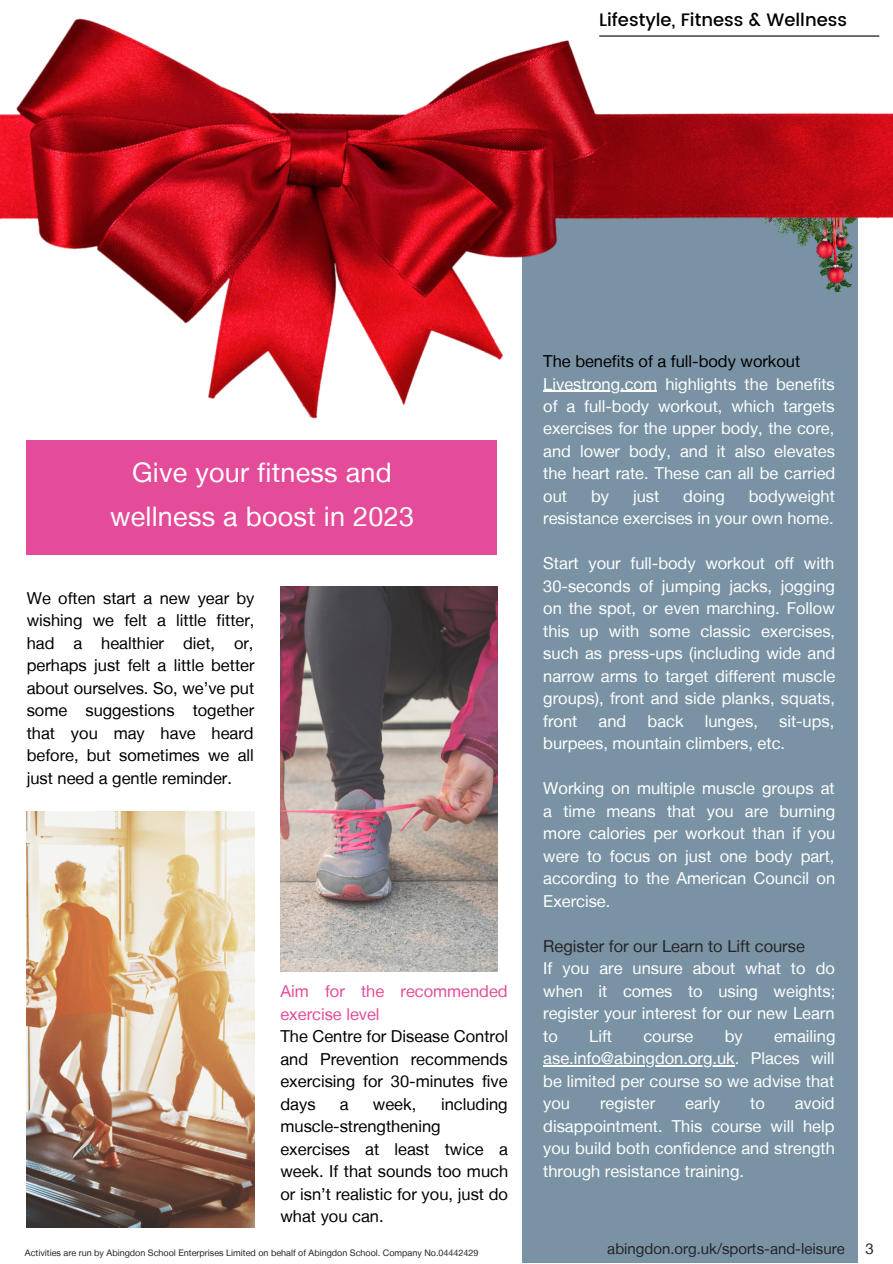
<style>
.page{position:relative;width:893px;height:1264px;background:#fff}
.page>*{position:absolute;margin:0;border:0;box-sizing:border-box;transform-origin:0 0}
.t1{font:27px/43.8px "Helvetica Neue LT";letter-spacing:.01em;color:#fff;text-align:center}
.t2{font:500 18px "Poppins";color:#000}
.t3{font:16.5px/22.5px "Helvetica Neue LT";color:#fff;text-align:justify}
.t4{font:16.5px/22.5px "Helvetica Neue LT";color:#000;text-align:justify}
.t5{font:16.5px/22.5px "Helvetica Neue LT";color:#e44c9a}
.t6{font:16.5px "Helvetica Neue LT";color:#252426}
.t7{font:15px "Helvetica Neue LT";color:#252426}
.t8{font:9px "Helvetica Neue LT";color:#252426}
</style>
<div class="page">
<img style="left:27px;top:811px;width:227px;height:416px">
<img style="left:280px;top:587px;width:217px;height:384px">
<div style="left:522px;top:187px;width:335px;height:1075px;background:#7993a5"></div>
<hr style="left:543px;top:1065px;width:191px;height:1px;background:#fff">
<div style="left:27px;top:440px;width:470px;height:114px;background:#e44c9a"></div>
<img style="left:0;top:18px;width:892px;height:400px">
<p class="t2" style="left:599px;top:6px;width:249px">Lifestyle, Fitness &amp; Wellness</p>
<h1 class="t1" style="left:110px;top:450px;width:305px">Give your fitness and wellness a boost in 2023</h1>
<p class="t4" style="left:27px;top:586px;width:229px">We often start a new year by wishing we felt a little fitter, had a healthier diet, or, perhaps just felt a little better about ourselves. So, we’ve put some suggestions together that you may have heard before, but sometimes we all just need a gentle reminder.</p>
<p class="t5" style="left:280px;top:980px;width:229px">Aim for the recommended exercise level</p>
<p class="t4" style="left:280px;top:1025px;width:229px">The Centre for Disease Control and Prevention recommends exercising for 30-minutes five days</p>
<p class="t4" style="left:340px;top:1092px;width:10px">a</p>
<p class="t4" style="left:373px;top:1092px;width:45px">week,</p>
<p class="t4" style="left:441px;top:1092px;width:68px">including</p>
<p class="t4" style="left:280px;top:1115px;width:229px;text-align:left">muscle-strengthening exercises at least twice a week. If that sounds too much or isn’t realistic for you, just do what you can.</p>
<p class="t4" style="left:543px;top:350px;width:258px">The benefits of a full-body workout</p>
<p class="t3" style="left:543px;top:372px;width:293px">Livestrong.com highlights the benefits of a full-body workout, which targets exercises for the upper body, the core, and lower body, and it also elevates the heart rate. These can all be carried out</p>
<p class="t3" style="left:543px;top:484px;width:293px;text-align:right">bodyweight<br>resistance exercises in your own home.</p>
<p class="t3" style="left:543px;top:552px;width:293px">Start your full-body workout off with 30-seconds of jumping jacks, jogging on the spot, or even marching. Follow this up with some classic exercises, such as press-ups (including wide and narrow arms to target different muscle groups), front and side planks, squats, front</p>
<p class="t3" style="left:591px;top:484px;width:20px">by</p>
<p class="t3" style="left:633px;top:484px;width:28px">just</p>
<p class="t3" style="left:683px;top:484px;width:43px">doing</p>
<p class="t3" style="left:543px;top:709px;width:292px;text-indent:236px">sit-ups, burpees, mountain climbers, etc.</p>
<p class="t3" style="left:543px;top:777px;width:293px">Working on multiple muscle groups at a time means that you are burning more calories per workout than if you were to focus on just one body part, according to the American Council on Exercise.</p>
<p class="t6" style="left:543px;top:936px;width:263px">Register for our Learn to Lift course</p>
<p class="t3" style="left:543px;top:956px;width:293px">If you are unsure about what to do when it comes to using weights; register your interest for our new Learn to</p>
<p class="t3" style="left:598px;top:709px;width:29px">and</p>
<p class="t3" style="left:647px;top:709px;width:38px">back</p>
<p class="t3" style="left:704px;top:709px;width:55px">lunges,</p>
<p class="t3" style="left:589px;top:1024px;width:24px">Lift</p>
<p class="t3" style="left:643px;top:1024px;width:52px">course</p>
<p class="t3" style="left:724px;top:1024px;width:20px">by</p>
<p class="t3" style="left:543px;top:1024px;width:294px;text-indent:231px">emailing ase.info@abingdon.org.uk. Places will be limited per course so we advise that you</p>
<p class="t3" style="left:543px;top:1091px;width:293px;text-indent:251px">avoid disappointment. This course will help you build both confidence and strength through resistance training.</p>
<p class="t3" style="left:600px;top:1091px;width:57px">register</p>
<p class="t3" style="left:685px;top:1091px;width:37px">early</p>
<p class="t3" style="left:750px;top:1091px;width:16px">to</p>
<p class="t8" style="left:25px;top:1247px;width:455px">Activities are run by Abingdon School Enterprises Limited on behalf of Abingdon School. Company No.04442429</p>
<p class="t7" style="left:607px;top:1240px;width:239px">abingdon.org.uk/sports-and-leisure</p>
<p class="t7" style="left:865px;top:1240px;width:10px">3</p>
</div>
